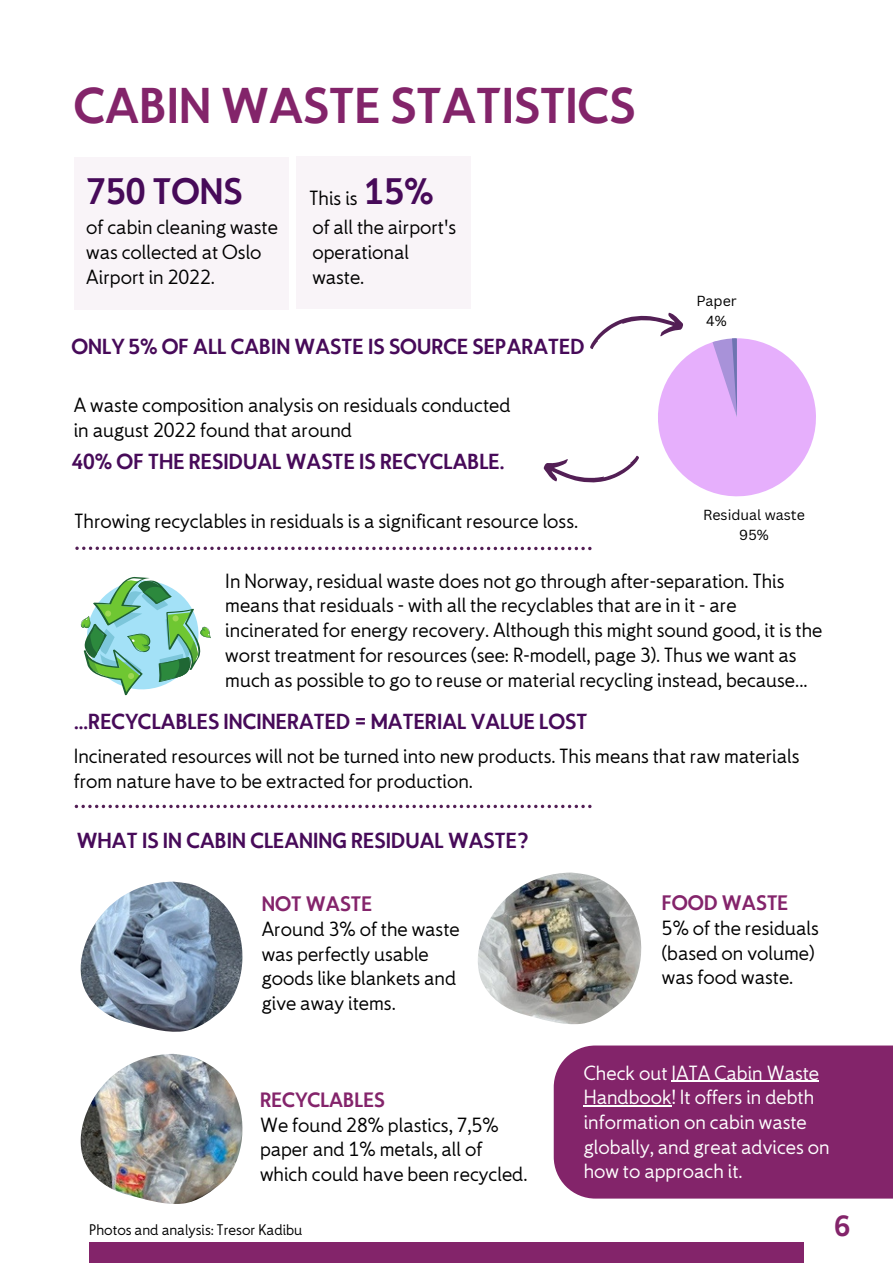
<style>
.page{position:relative;width:893px;height:1264px;background:#fff}
.page>*{position:absolute;margin:0;border:0;box-sizing:border-box;transform-origin:0 0}
.t1{font:700 45px "Avinor";color:#83246a}
.t2{font:700 33px "Avinor";color:#470a59}
.t3{font:700 26.1px "Avinor";color:#83246a}
.t4{font:700 19.5px "Avinor";color:#470a59}
.t5{font:700 18.75px "Avinor";color:#84246b}
.t6{font:700 18.6px "Avinor";color:#84246b}
.t7{font:500 18px/24.8px "Avinor";color:#000}
.t8{font:500 18px/24.8px "Avinor";color:#fff}
.t9{font:14.25px "Canva Sans";color:#000}
.t10{font:500 13.5px "Avinor";color:#000}
</style>
<div class="page">
<div style="left:89px;top:1242px;width:714px;height:20px;background:#83246a"></div>
<svg style="left:75px;top:804px;width:516px;height:4px"></svg>
<img style="left:81px;top:881px;width:161px;height:151px">
<img style="left:478px;top:872px;width:164px;height:153px">
<svg style="left:81px;top:577px;width:130px;height:118px"></svg>
<img style="left:81px;top:1053px;width:161px;height:151px">
<svg style="left:543px;top:312px;width:272px;height:184px"></svg>
<div style="left:553px;top:1045px;width:339px;height:153px;background:#83246a"></div>
<svg style="left:75px;top:546px;width:516px;height:4px"></svg>
<div style="left:74px;top:158px;width:214px;height:152px;background:#f9f4f8"></div>
<div style="left:296px;top:157px;width:175px;height:152px;background:#f9f4f8"></div>
<hr style="left:671px;top:1080px;width:148px;height:1px;background:#fff">
<hr style="left:583px;top:1105px;width:88px;height:1px;background:#fff">
<p class="t1" style="left:74px;top:78px;width:563px">CABIN WASTE STATISTICS</p>
<p class="t2" style="left:86px;top:171px;width:158px">750 TONS</p>
<p class="t7" style="left:86px;top:215px;width:193px">of cabin cleaning waste was collected at Oslo<br>Airport in 2022.</p>
<p class="t2" style="left:364px;top:171px;width:71px">15%</p>
<p class="t7" style="left:312px;top:215px;width:145px">of all the airport's operational waste.</p>
<p class="t7" style="left:309px;top:185px;width:50px">This is</p>
<p class="t4" style="left:71px;top:334px;width:515px">ONLY 5% OF ALL CABIN WASTE IS SOURCE SEPARATED</p>
<p class="t7" style="left:74px;top:392px;width:438px">A waste composition analysis on residuals conducted in august 2022 found that around</p>
<p class="t4" style="left:71px;top:449px;width:434px">40% OF THE RESIDUAL WASTE IS RECYCLABLE.</p>
<p class="t7" style="left:75px;top:508px;width:505px">Throwing recyclables in residuals is a significant resource loss.</p>
<p class="t9" style="left:696px;top:291px;width:42px">Paper</p>
<p class="t9" style="left:706px;top:310px;width:22px">4%</p>
<p class="t9" style="left:703px;top:505px;width:103px">Residual waste</p>
<p class="t9" style="left:739px;top:525px;width:31px">95%</p>
<p class="t7" style="left:225px;top:568px;width:598px">In Norway, residual waste does not go through after-separation. This means that residuals - with all the recyclables that are in it - are incinerated for energy recovery. Although this might sound good, it is the worst treatment for resources (see: R-modell, page 3). Thus we want as much as possible to go to reuse or material recycling instead, because...</p>
<p class="t4" style="left:74px;top:709px;width:514px">...RECYCLABLES INCINERATED = MATERIAL VALUE LOST</p>
<p class="t7" style="left:74px;top:743px;width:727px">Incinerated resources will not be turned into new products. This means that raw materials from nature have to be extracted for production.</p>
<p class="t4" style="left:77px;top:828px;width:453px">WHAT IS IN CABIN CLEANING RESIDUAL WASTE?</p>
<p class="t5" style="left:262px;top:892px;width:112px">NOT WASTE</p>
<p class="t7" style="left:262px;top:916px;width:199px">Around 3% of the waste was perfectly usable goods like blankets and give away items.</p>
<p class="t5" style="left:662px;top:891px;width:128px">FOOD WASTE</p>
<p class="t7" style="left:662px;top:915px;width:158px">5% of the residuals (based on volume) was food waste.</p>
<p class="t8" style="left:583px;top:1059px;width:247px">Check out IATA Cabin Waste<br>Handbook! It offers in debth information on cabin waste globally, and great advices on how to approach it.</p>
<p class="t6" style="left:260px;top:1087px;width:126px">RECYCLABLES</p>
<p class="t7" style="left:260px;top:1111px;width:269px">We found 28% plastics, 7,5% paper and 1% metals, all of which could have been recycled.</p>
<p class="t10" style="left:89px;top:1220px;width:215px">Photos and analysis: Tresor Kadibu</p>
<p class="t3" style="left:834px;top:1209px;width:17px">6</p>
</div>
